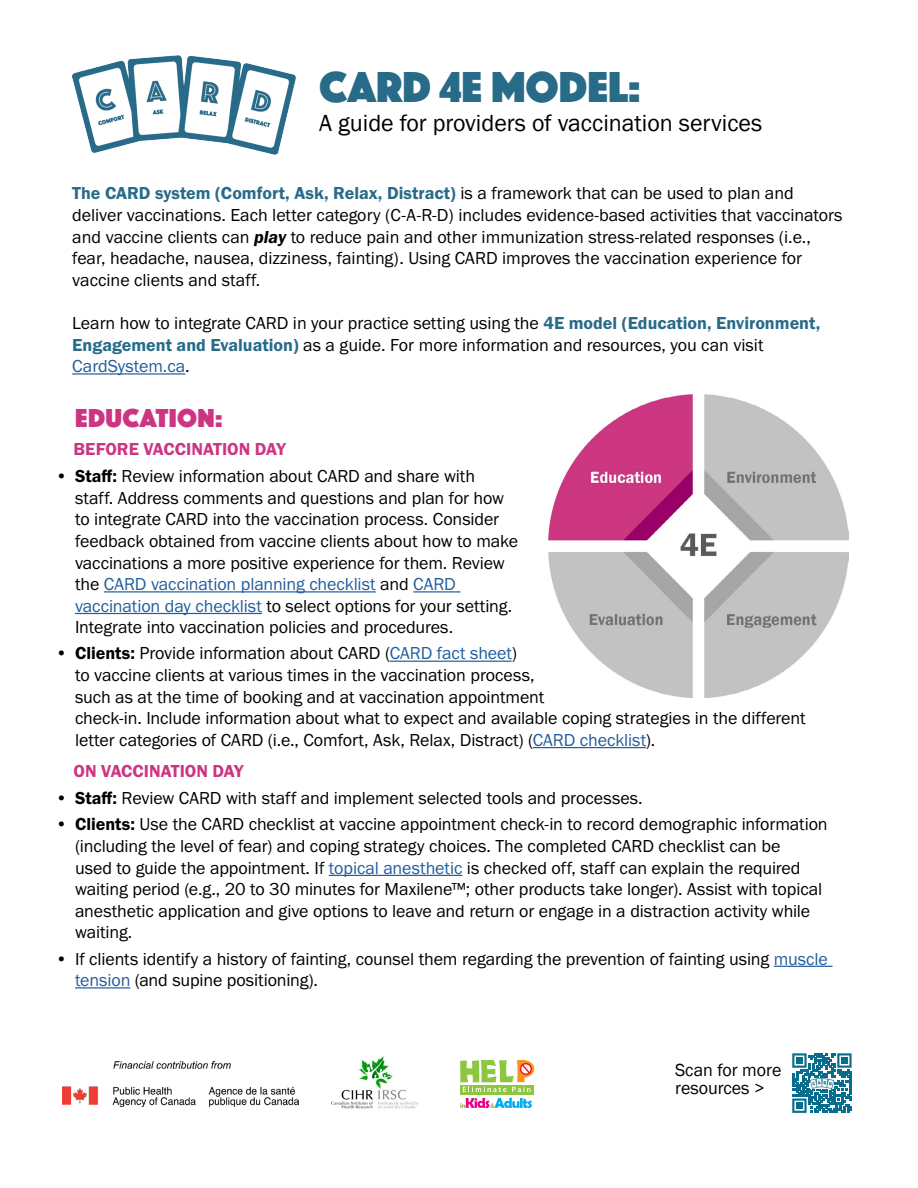
<style>
.page{position:relative;width:918px;height:1188px;background:#fff}
.page>*{position:absolute;margin:0;border:0;box-sizing:border-box;transform-origin:0 0}
.t1{font:45px "Phosphate Solid";color:#286b89}
.Paragraph_Style_1{font:27px "Phosphate Solid";letter-spacing:.01em;color:#cd3582}
.t2{font:24px "Franklin Gothic";color:#000}
.Paragraph_Style_2{font:18px/21.6px "Franklin Gothic URW Boo";letter-spacing:-.005em;color:#000}
.Paragraph_Style_3{font:18px "Franklin Gothic URW Dem";color:#cd3582}
.t3{font:18px/18px "Franklin Gothic";color:#000}
.s1{font-family:"Franklin Gothic URW Dem";color:#286b89}
.s2{font-family:"Franklin Gothic URW Dem Ita"}
.s3{color:#215e9e}
.s4{font-family:"Franklin Gothic URW Dem"}
</style>
<div class="page">
<img style="left:72px;top:55px;width:224px;height:99px">
<hr style="left:72px;top:373px;width:113px;height:2px;background:#215e9e">
<hr style="left:104px;top:591px;width:272px;height:2px;background:#215e9e">
<hr style="left:413px;top:591px;width:47px;height:2px;background:#215e9e">
<hr style="left:75px;top:613px;width:187px;height:1px;background:#215e9e">
<hr style="left:390px;top:661px;width:122px;height:1px;background:#215e9e">
<hr style="left:533px;top:747px;width:113px;height:1px;background:#215e9e">
<hr style="left:329px;top:875px;width:133px;height:1px;background:#215e9e">
<hr style="left:774px;top:966px;width:59px;height:1px;background:#215e9e">
<hr style="left:75px;top:987px;width:55px;height:2px;background:#215e9e">
<img style="left:548px;top:394px;width:301px;height:303px">
<img style="left:62px;top:1061px;width:236px;height:45px">
<img style="left:331px;top:1056px;width:87px;height:53px">
<div style="left:460px;top:1085px;width:73px;height:9px;background:#8dc63f"></div>
<svg style="left:460px;top:1060px;width:74px;height:32px"></svg>
<svg style="left:460px;top:1098px;width:72px;height:10px"></svg>
<svg style="left:792px;top:1053px;width:60px;height:60px"></svg>
<img style="left:811px;top:1078px;width:22px;height:10px">
<p class="t1" style="left:319px;top:55px;width:323px">CARD 4E MODEL:</p>
<p class="t2" style="left:319px;top:108px;width:444px">A guide for providers of vaccination services</p>
<p class="Paragraph_Style_2" style="left:72px;top:182px;width:772px"><span class="s1">The CARD system (Comfort, Ask, Relax, Distract)</span> is a framework that can be used to plan and deliver vaccinations. Each letter category (C-A-R-D) includes evidence-based activities that vaccinators and vaccine clients can <span class="s2">play</span> to reduce pain and other immunization stress-related responses (i.e., fear, headache, nausea, dizziness, fainting). Using CARD improves the vaccination experience for vaccine clients and staff.</p>
<p class="Paragraph_Style_2" style="left:72px;top:312px;width:750px">Learn how to integrate CARD in your practice setting using the <span class="s1">4E model (Education, Environment,<br>Engagement and Evaluation)</span> as a guide. For more information and resources, you can visit<br><span class="s3">CardSystem.ca</span>.</p>
<p class="Paragraph_Style_1" style="left:75px;top:398px;width:149px">EDUCATION:</p>
<p class="Paragraph_Style_3" style="left:74px;top:438px;width:214px">BEFORE VACCINATION DAY</p>
<p class="Paragraph_Style_2" style="left:75px;top:465px;width:445px;text-indent:-20px"><span class="s4">• Staff:</span> Review information about CARD and share with staff. Address comments and questions and plan for how to integrate CARD into the vaccination process. Consider feedback obtained from vaccine clients about how to make vaccinations a more positive experience for them. Review the <span class="s3">CARD vaccination planning checklist</span> and <span class="s3">CARD vaccination day checklist</span> to select options for your setting.<br>Integrate into vaccination policies and procedures.</p>
<p class="Paragraph_Style_2" style="left:75px;top:642px;width:732px;text-indent:-20px"><span class="s4">• Clients:</span> Provide information about CARD (<span class="s3">CARD fact sheet</span>)<br>to vaccine clients at various times in the vaccination process,<br>such as at the time of booking and at vaccination appointment<br>check-in. Include information about what to expect and available coping strategies in the different letter categories of CARD (i.e., Comfort, Ask, Relax, Distract) (<span class="s3">CARD checklist</span>).</p>
<p class="Paragraph_Style_3" style="left:74px;top:760px;width:171px">ON VACCINATION DAY</p>
<p class="Paragraph_Style_2" style="left:56px;top:787px;width:589px"><span class="s4">• Staff:</span> Review CARD with staff and implement selected tools and processes.</p>
<p class="Paragraph_Style_2" style="left:75px;top:813px;width:754px;text-indent:-20px"><span class="s4">• Clients:</span> Use the CARD checklist at vaccine appointment check-in to record demographic information (including the level of fear) and coping strategy choices. The completed CARD checklist can be<br>used to guide the appointment. If <span class="s3">topical anesthetic</span> is checked off, staff can explain the required waiting period (e.g., 20 to 30 minutes for Maxilene™; other products take longer). Assist with topical anesthetic application and give options to leave and return or engage in a distraction activity while waiting.</p>
<p class="Paragraph_Style_2" style="left:75px;top:947px;width:755px;text-indent:-20px">• If clients identify a history of fainting, counsel them regarding the prevention of fainting using <span class="s3">muscle tension</span> (and supine positioning).</p>
<p class="t3" style="left:675px;top:1061px;width:108px">Scan for more resources &gt;</p>
</div>
